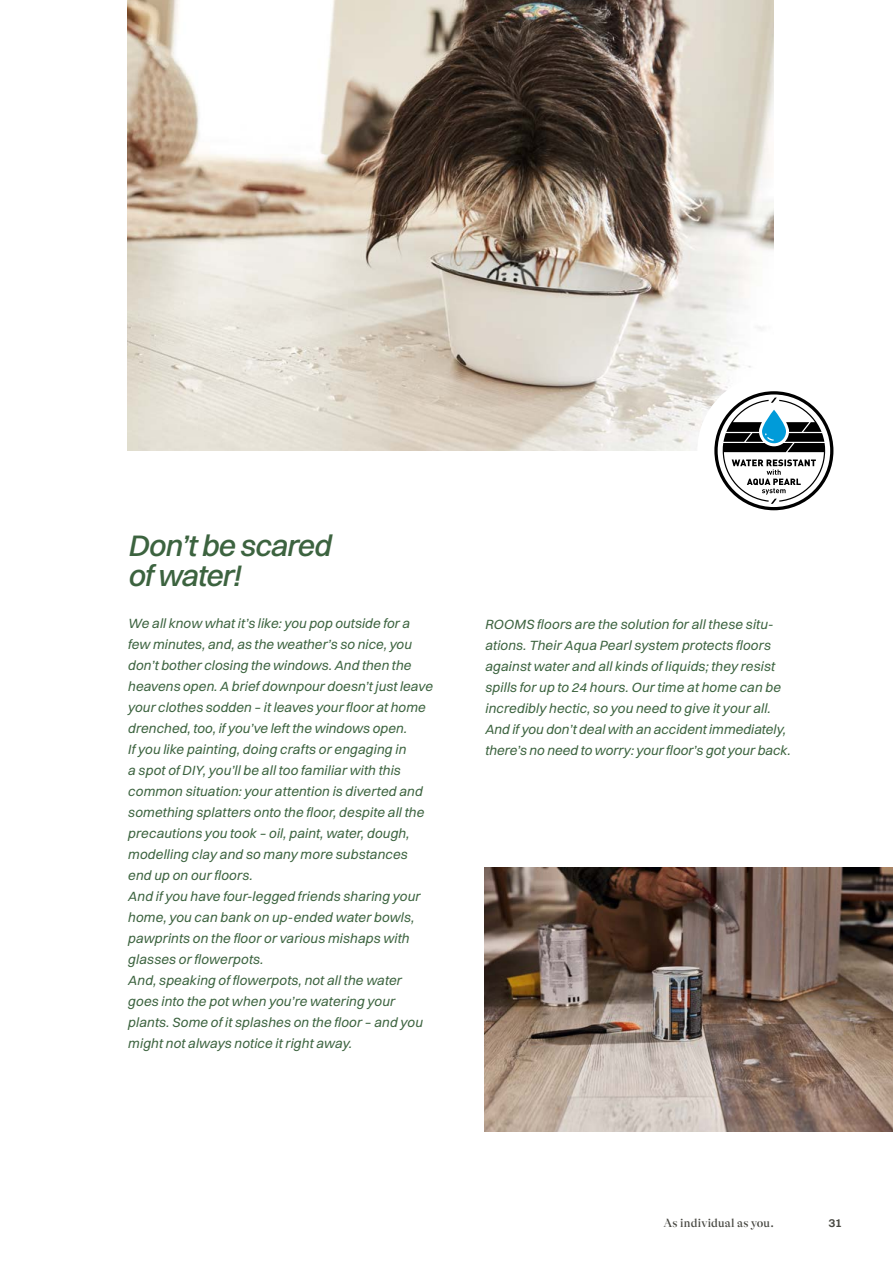
<style>
.page{position:relative;width:893px;height:1263px;background:#fff}
.page>*{position:absolute;margin:0;border:0;box-sizing:border-box;transform-origin:0 0}
.t1{font:italic 500 30px/30px "Switzer";letter-spacing:-.03em;color:#3c633f}
.t2{font:italic 13.5px/21px "Switzer";letter-spacing:.005em;color:#3c633f}
.t3{font:500 12px "GT Alpina Fine";letter-spacing:.015em;color:#484842}
.t4{font:600 12px "Switzer";color:#484842}
</style>
<div class="page">
<img style="left:128px;top:0;width:646px;height:451px">
<img style="left:485px;top:867px;width:408px;height:264px">
<div style="left:697px;top:374px;width:153px;height:153px;background:#fff;border-radius:50%"></div>
<svg style="left:714px;top:391px;width:119px;height:119px"></svg>
<h1 class="t1" style="left:128px;top:530px;width:205px">Don’t be scared of water!</h1>
<p class="t2" style="left:128px;top:613px;width:306px">We all know what it’s like: you pop outside for a few minutes, and, as the weather’s so nice, you don’t bother closing the windows. And then the heavens open. A brief downpour doesn’t just leave your clothes sodden – it leaves your floor at home drenched, too, if you’ve left the windows open.<br>If you like painting, doing crafts or engaging in<br>a spot of DIY, you’ll be all too familiar with this common situation: your attention is diverted and something splatters onto the floor, despite all the precautions you took – oil, paint, water, dough, modelling clay and so many more substances end up on our floors.<br>And if you have four-legged friends sharing your home, you can bank on up-ended water bowls, pawprints on the floor or various mishaps with glasses or flowerpots.<br>And, speaking of flowerpots, not all the water goes into the pot when you’re watering your plants. Some of it splashes on the floor – and you might not always notice it right away.</p>
<p class="t2" style="left:485px;top:613px;width:307px">ROOMS floors are the solution for all these situ&shy;ations. Their Aqua Pearl system protects floors against water and all kinds of liquids; they resist spills for up to 24 hours. Our time at home can be incredibly hectic, so you need to give it your all.<br>And if you don’t deal with an accident immediately, there’s no need to worry: your floor’s got your back.</p>
<p class="t3" style="left:664px;top:1216px;width:112px">As individual as you.</p>
<p class="t4" style="left:828px;top:1215px;width:15px">31</p>
</div>
